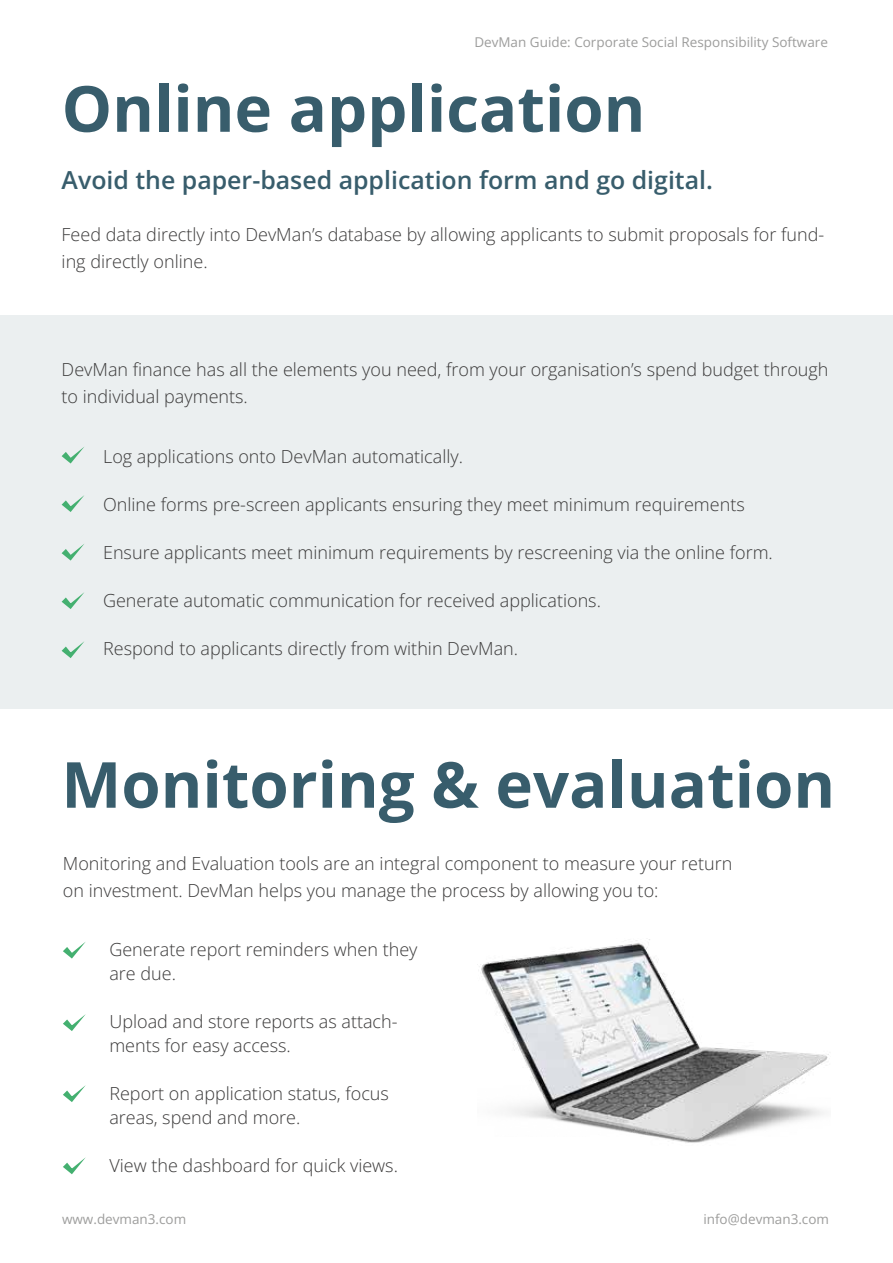
<style>
.page{position:relative;width:893px;height:1263px;background:#fff}
.page>*{position:absolute;margin:0;border:0;box-sizing:border-box;transform-origin:0 0}
.t1{font:700 63.6px "Open Sans";color:#385d6c}
.t2{font:600 24.9px "Open Sans";color:#385d6c}
.t3{font:300 18px/27px "Open Sans";color:#3b3a3a}
.t4{font:13.5px "Open Sans";color:#9d9d9c}
</style>
<div class="page">
<div style="left:0;top:316px;width:893px;height:393px;background:#ebeff0"></div>
<svg style="left:62px;top:447px;width:22px;height:16px"></svg>
<svg style="left:62px;top:495px;width:22px;height:17px"></svg>
<svg style="left:62px;top:544px;width:22px;height:16px"></svg>
<svg style="left:62px;top:592px;width:22px;height:17px"></svg>
<svg style="left:62px;top:641px;width:22px;height:17px"></svg>
<img style="left:479px;top:939px;width:350px;height:204px">
<svg style="left:63px;top:942px;width:23px;height:16px"></svg>
<svg style="left:63px;top:1014px;width:23px;height:17px"></svg>
<svg style="left:63px;top:1085px;width:23px;height:17px"></svg>
<svg style="left:63px;top:1157px;width:23px;height:17px"></svg>
<p class="t4" style="left:474px;top:33px;width:355px">DevMan Guide: Corporate Social Responsibility Software</p>
<h1 class="t1" style="left:62px;top:64px;width:585px">Online application</h1>
<h2 class="t2" style="left:62px;top:163px;width:653px">Avoid the paper-based application form and go digital.</h2>
<p class="t3" style="left:62px;top:221px;width:764px">Feed data directly into DevMan’s database by allowing applicants to submit proposals for fund&shy;ing directly online.</p>
<p class="t3" style="left:62px;top:355px;width:768px">DevMan finance has all the elements you need, from your organisation’s spend budget through to individual payments.</p>
<p class="t3" style="left:103px;top:443px;width:361px">Log applications onto DevMan automatically.</p>
<p class="t3" style="left:103px;top:491px;width:643px">Online forms pre-screen applicants ensuring they meet minimum requirements</p>
<p class="t3" style="left:103px;top:539px;width:671px">Ensure applicants meet minimum requirements by rescreening via the online form.</p>
<p class="t3" style="left:103px;top:587px;width:499px">Generate automatic communication for received applications.</p>
<p class="t3" style="left:103px;top:635px;width:417px">Respond to applicants directly from within DevMan.</p>
<h1 class="t1" style="left:61px;top:740px;width:775px">Monitoring &amp; evaluation</h1>
<p class="t3" style="left:63px;top:849px;width:671px">Monitoring and Evaluation tools are an integral component to measure your return on investment. DevMan helps you manage the process by allowing you to:</p>
<p class="t3" style="left:109px;top:937px;width:310px;line-height:24px">Generate report reminders when they are due.</p>
<p class="t3" style="left:109px;top:1009px;width:290px;line-height:24px">Upload and store reports as attach&shy;ments for easy access.</p>
<p class="t3" style="left:109px;top:1081px;width:281px;line-height:24px">Report on application status, focus areas, spend and more.</p>
<p class="t3" style="left:109px;top:1151px;width:290px">View the dashboard for quick views.</p>
<p class="t4" style="left:62px;top:1210px;width:126px">www.devman3.com</p>
<p class="t4" style="left:703px;top:1210px;width:127px">info@devman3.com</p>
</div>
